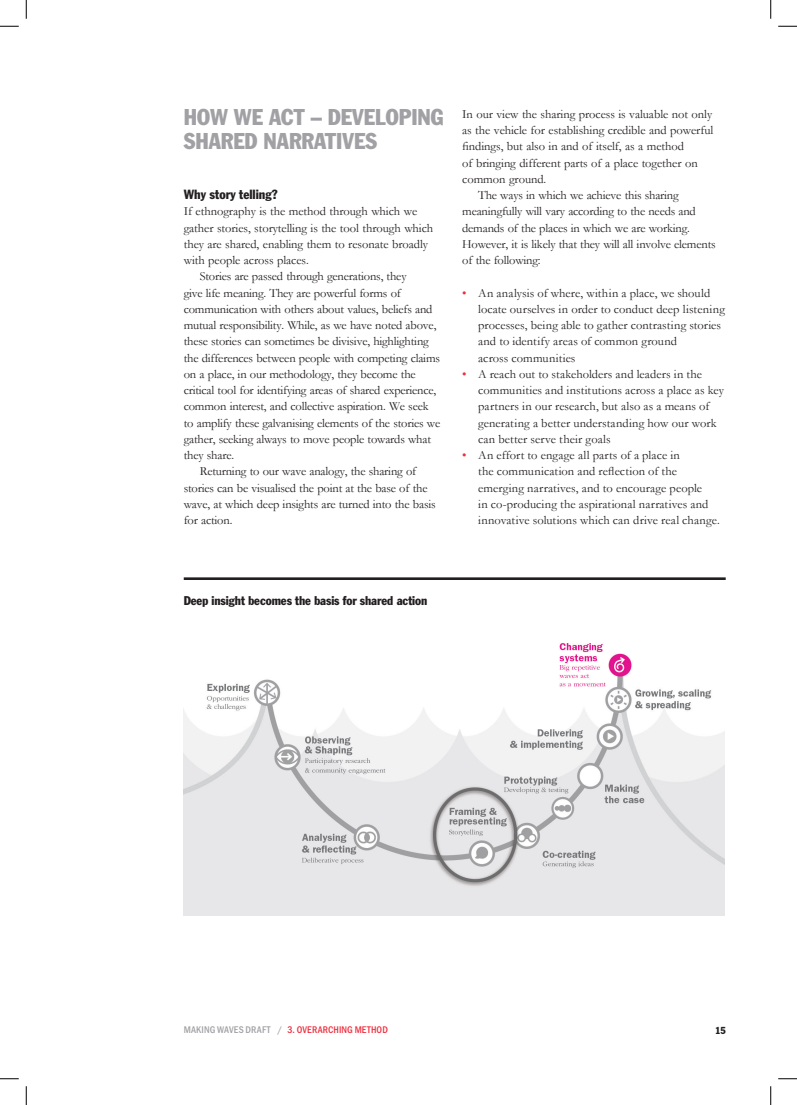
<style>
.page{position:relative;width:797px;height:1105px;background:#fff}
.page>*{position:absolute;margin:0;border:0;box-sizing:border-box;transform-origin:0 0}
.t1{font:condensed 22.5px/24.5px "Franklin Gothic Std";color:#a1a1a5}
.t2{font:condensed 13.12px "Franklin Gothic Std";color:#231f20}
.t3{font:12.5px/16.2px "Garamond";letter-spacing:-.005em;color:#231f20}
.t4{font:condensed 12.5px "Franklin Gothic Std";letter-spacing:-.005em;color:#231f20}
.t5{font:500 10px "Franklin Gothic URW Con";letter-spacing:.02em;color:#a1a1a5}
.t6{font:500 10px "Franklin Gothic URW Con";color:#ee2f3f}
.t7{font:condensed 10px "Franklin Gothic Std";color:#231f20}
.s1{color:#ee2f3f}
</style>
<div class="page">
<img style="left:184px;top:643px;width:540px;height:272px">
<hr style="left:184px;top:577px;width:541px;height:3px;background:#231f20">
<svg style="left:0;top:25px;width:19px;height:2px"></svg>
<svg style="left:778px;top:25px;width:19px;height:2px"></svg>
<svg style="left:0;top:1078px;width:19px;height:1px"></svg>
<svg style="left:778px;top:1078px;width:19px;height:1px"></svg>
<svg style="left:25px;top:0;width:2px;height:19px"></svg>
<svg style="left:25px;top:1086px;width:2px;height:19px"></svg>
<svg style="left:770px;top:0;width:1px;height:19px"></svg>
<svg style="left:770px;top:1086px;width:1px;height:19px"></svg>
<h1 class="t1" style="left:184px;top:105px;width:261px">HOW WE ACT – DEVELOPING<br>SHARED NARRATIVES</h1>
<p class="t2" style="left:184px;top:186px;width:95px">Why story telling?</p>
<p class="t3" style="left:184px;top:203px;width:235px">If ethnography is the method through which we</p>
<p class="t3" style="left:184px;top:219px;width:251px">gather stories, storytelling is the tool through which</p>
<p class="t3" style="left:184px;top:236px;width:246px">they are shared, enabling them to resonate broadly</p>
<p class="t3" style="left:184px;top:252px;width:126px">with people across places.</p>
<p class="t3" style="left:200px;top:268px;width:208px">Stories are passed through generations, they</p>
<p class="t3" style="left:184px;top:284px;width:219px">give life meaning. They are powerful forms of</p>
<p class="t3" style="left:184px;top:301px;width:250px">communication with others about values, beliefs and</p>
<p class="t3" style="left:184px;top:317px;width:254px">mutual responsibility. While, as we have noted above,</p>
<p class="t3" style="left:184px;top:333px;width:246px">these stories can sometimes be divisive, highlighting</p>
<p class="t3" style="left:184px;top:349px;width:258px">the differences between people with competing claims</p>
<p class="t3" style="left:184px;top:366px;width:233px">on a place, in our methodology, they become the</p>
<p class="t3" style="left:184px;top:382px;width:254px">critical tool for identifying areas of shared experience,</p>
<p class="t3" style="left:184px;top:398px;width:246px">common interest, and collective aspiration. We seek</p>
<p class="t3" style="left:184px;top:414px;width:258px">to amplify these galvanising elements of the stories we</p>
<p class="t3" style="left:184px;top:431px;width:249px">gather, seeking always to move people towards what</p>
<p class="t3" style="left:184px;top:447px;width:52px">they share.</p>
<p class="t3" style="left:200px;top:463px;width:218px">Returning to our wave analogy, the sharing of</p>
<p class="t3" style="left:184px;top:479px;width:245px">stories can be visualised the point at the base of the</p>
<p class="t3" style="left:184px;top:496px;width:253px">wave, at which deep insights are turned into the basis</p>
<p class="t3" style="left:184px;top:512px;width:50px">for action.</p>
<p class="t3" style="left:462px;top:106px;width:251px">In our view the sharing process is valuable not only</p>
<p class="t3" style="left:462px;top:122px;width:252px">as the vehicle for establishing credible and powerful</p>
<p class="t3" style="left:462px;top:138px;width:223px">findings, but also in and of itself, as a method</p>
<p class="t3" style="left:462px;top:154px;width:237px">of bringing different parts of a place together on</p>
<p class="t3" style="left:462px;top:171px;width:86px">common ground.</p>
<p class="t3" style="left:478px;top:187px;width:202px">The ways in which we achieve this sharing</p>
<p class="t3" style="left:462px;top:203px;width:235px">meaningfully will vary according to the needs and</p>
<p class="t3" style="left:462px;top:219px;width:229px">demands of the places in which we are working.</p>
<p class="t3" style="left:462px;top:236px;width:255px">However, it is likely that they will all involve elements</p>
<p class="t3" style="left:462px;top:252px;width:80px">of the following:</p>
<p class="t3" style="left:478px;top:284px;width:248px;text-indent:-16px"><span class="s1">•</span> An analysis of where, within a place, we should locate ourselves in order to conduct deep listening processes, being able to gather contrasting stories and to identify areas of common ground<br>across communities</p>
<p class="t3" style="left:478px;top:366px;width:247px;text-indent:-16px"><span class="s1">•</span> A reach out to stakeholders and leaders in the communities and institutions across a place as key partners in our research, but also as a means of generating a better understanding how our work can better serve their goals</p>
<p class="t3" style="left:478px;top:447px;width:243px;text-indent:-16px"><span class="s1">•</span> An effort to engage all parts of a place in<br>the communication and reflection of the emerging narratives, and to encourage people<br>in co-producing the aspirational narratives and innovative solutions which can drive real change.</p>
<p class="t4" style="left:184px;top:593px;width:245px">Deep insight becomes the basis for shared action</p>
<p class="t5" style="left:184px;top:1023px;width:125px">MAKING WAVES DRAFT / <span class="s1">3. OVERARCHING</span></p>
<p class="t6" style="left:354px;top:1023px;width:7px">METHOD</p>
<p class="t7" style="left:715px;top:1024px;width:12px">15</p>
</div>
